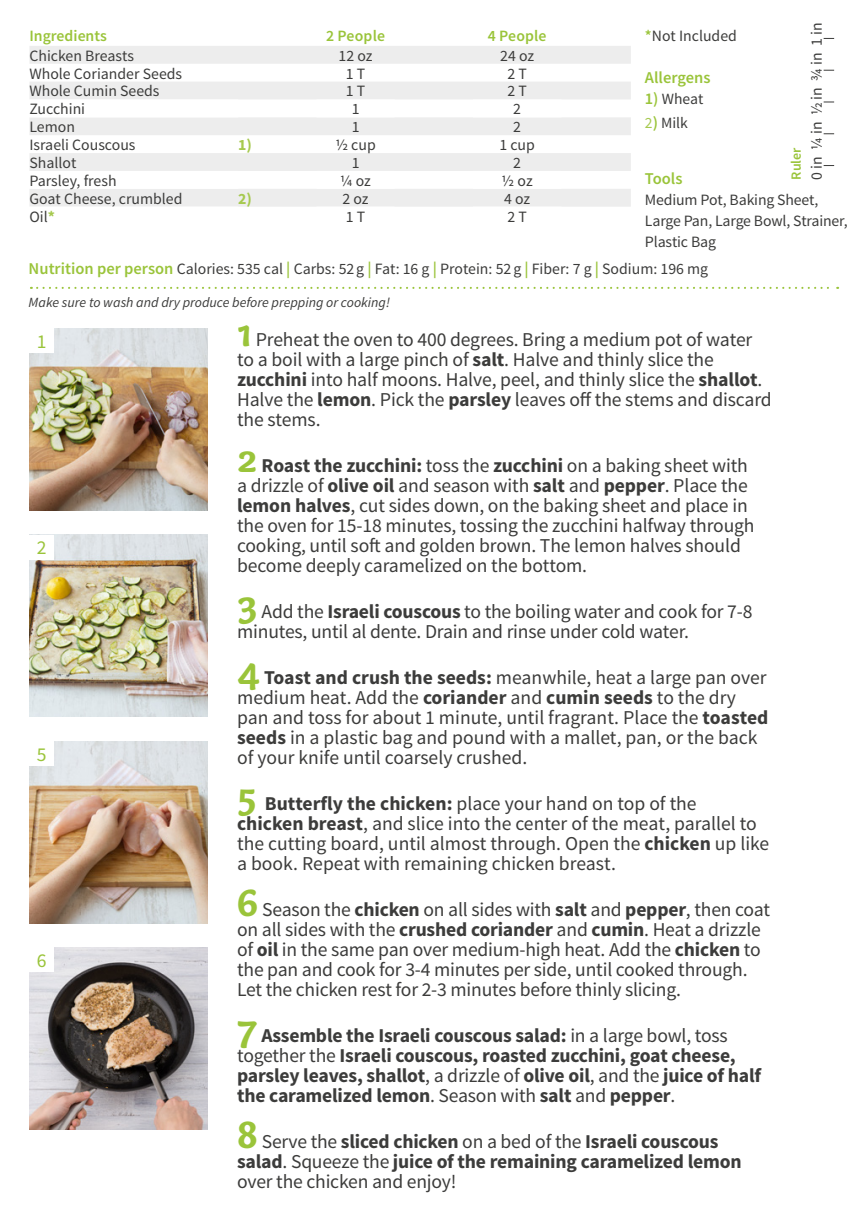
<style>
.page{position:relative;width:860px;height:1228px;background:#fff}
.page>*{position:absolute;margin:0;border:0;box-sizing:border-box;transform-origin:0 0}
.FRONT___BACK_Running{font:19.6px/19.9px "Source Sans Pro";letter-spacing:-.005em;color:#3c3c3b}
.FRONT___BACK_Running-2{font:700 19.6px/19.9px "Source Sans Pro";letter-spacing:-.01em;color:#3c3c3b}
.BACK_Numbers_on_Phot{font:19.6px "Source Sans Pro";color:#9ac43a}
.BACK_Text_next_to_ta{font:600 16.45px "Source Sans Pro";color:#9ac43a}
.BACK_Text_next_to_ta-2{font:15.75px/21px "Source Sans Pro";color:#3c3c3b}
.BACK_Table_Content_L{font:15.75px "Source Sans Pro";color:#3c3c3b}
.BACK_Table_Content_C{font:15.75px "Source Sans Pro";letter-spacing:-.005em;color:#3c3c3b}
.BACK_Table_Header_CE{font:600 15.75px "Source Sans Pro";letter-spacing:.01em;color:#9ac43a}
.BACK_Table_Content_L-2{font:600 15.75px "Source Sans Pro";color:#9ac43a}
.BACK_Table_Content_C-2{font:700 15.75px "Source Sans Pro";color:#a6c94f}
.BACK_Text_next_to_ta-3{font:15.58px "Source Sans Pro";color:#3c3c3b}
.BACK_Text_next_to_ta-4{font:italic 14px "Source Sans Pro";color:#3c3c3b}
.t1{font:600 14px "Source Sans Pro";color:#9ac43a}
.s1{font-weight:700;color:#a6c94f}
.s2{font-weight:600;color:#9ac43a}
.s3{font-weight:600;font-size:16.28px;color:#9ac43a}
.s4{color:#a6c94f}
.s5{font-weight:600;font-size:16.45px;color:#9ac43a}
.s6{font-family:"Capucine Basic";font-weight:700;font-size:41.12px;color:#9ac43a}
.s7{font-weight:700}
.s8{font-family:"Capucine Basic";font-size:41.12px;color:#9ac43a}
.s9{font-weight:400}
</style>
<div class="page">
<img style="left:29px;top:947px;width:179px;height:182px">
<img style="left:29px;top:741px;width:179px;height:182px">
<img style="left:29px;top:328px;width:179px;height:182px">
<img style="left:29px;top:534px;width:179px;height:182px">
<svg style="left:30px;top:46px;width:600px;height:161px;fill:#ededed"></svg>
<svg style="left:30px;top:99px;width:531px;height:108px"></svg>
<div style="left:29px;top:328px;width:25px;height:25px;background:#fff"></div>
<div style="left:29px;top:534px;width:25px;height:25px;background:#fff"></div>
<div style="left:29px;top:741px;width:25px;height:24px;background:#fff"></div>
<div style="left:29px;top:947px;width:25px;height:24px;background:#fff"></div>
<svg style="left:31px;top:287px;width:807px;height:2px"></svg>
<p class="BACK_Table_Content_L-2" style="left:29px;top:25px;width:79px">Ingredients</p>
<p class="BACK_Table_Header_CE" style="left:326px;top:25px;width:60px">2 People</p>
<p class="BACK_Table_Header_CE" style="left:487px;top:25px;width:60px">4 People</p>
<p class="BACK_Table_Content_L" style="left:29px;top:46px;width:106px">Chicken Breasts</p>
<p class="BACK_Table_Content_C" style="left:338px;top:46px;width:35px">12 oz</p>
<p class="BACK_Table_Content_C" style="left:500px;top:46px;width:35px">24 oz</p>
<p class="BACK_Table_Content_L" style="left:29px;top:64px;width:154px">Whole Coriander Seeds</p>
<p class="BACK_Table_Content_C" style="left:346px;top:64px;width:21px">1 T</p>
<p class="BACK_Table_Content_C" style="left:507px;top:64px;width:21px">2 T</p>
<p class="BACK_Table_Content_L" style="left:29px;top:81px;width:131px">Whole Cumin Seeds</p>
<p class="BACK_Table_Content_C" style="left:346px;top:81px;width:21px">1 T</p>
<p class="BACK_Table_Content_C" style="left:507px;top:81px;width:21px">2 T</p>
<p class="BACK_Table_Content_L" style="left:29px;top:99px;width:57px">Zucchini</p>
<p class="BACK_Table_Content_C" style="left:351px;top:99px;width:9px">1</p>
<p class="BACK_Table_Content_C" style="left:513px;top:99px;width:9px">2</p>
<p class="BACK_Table_Content_L" style="left:29px;top:117px;width:47px">Lemon</p>
<p class="BACK_Table_Content_C" style="left:351px;top:117px;width:9px">1</p>
<p class="BACK_Table_Content_C" style="left:513px;top:117px;width:9px">2</p>
<p class="BACK_Table_Content_L" style="left:29px;top:135px;width:108px">Israeli Couscous</p>
<p class="BACK_Table_Content_C-2" style="left:238px;top:135px;width:15px">1)</p>
<p class="BACK_Table_Content_C" style="left:335px;top:135px;width:42px">½ cup</p>
<p class="BACK_Table_Content_C" style="left:499px;top:135px;width:37px">1 cup</p>
<p class="BACK_Table_Content_L" style="left:29px;top:153px;width:48px">Shallot</p>
<p class="BACK_Table_Content_C" style="left:351px;top:153px;width:9px">1</p>
<p class="BACK_Table_Content_C" style="left:513px;top:153px;width:9px">2</p>
<p class="BACK_Table_Content_L" style="left:29px;top:171px;width:89px">Parsley, fresh</p>
<p class="BACK_Table_Content_C" style="left:340px;top:171px;width:32px">¼ oz</p>
<p class="BACK_Table_Content_C" style="left:501px;top:171px;width:33px">½ oz</p>
<p class="BACK_Table_Content_L" style="left:29px;top:189px;width:154px">Goat Cheese, crumbled</p>
<p class="BACK_Table_Content_C-2" style="left:238px;top:188px;width:15px">2)</p>
<p class="BACK_Table_Content_C" style="left:342px;top:189px;width:28px">2 oz</p>
<p class="BACK_Table_Content_C" style="left:504px;top:189px;width:28px">4 oz</p>
<p class="BACK_Table_Content_L" style="left:29px;top:206px;width:27px">Oil<span class="s1">*</span></p>
<p class="BACK_Table_Content_C" style="left:346px;top:206px;width:21px">1 T</p>
<p class="BACK_Table_Content_C" style="left:507px;top:206px;width:21px">2 T</p>
<p class="BACK_Text_next_to_ta-2" style="left:806px;top:180px;width:159px;rotate:-90deg">0 in ¼ in ½ in ¾ in 1 in</p>
<p class="BACK_Text_next_to_ta-2" style="left:644px;top:25px;width:93px"><span class="s2">*</span>Not Included</p>
<p class="BACK_Text_next_to_ta" style="left:644px;top:67px;width:67px">Allergens</p>
<p class="BACK_Text_next_to_ta-3" style="left:644px;top:89px;width:60px"><span class="s3">1)</span> Wheat</p>
<p class="BACK_Text_next_to_ta-3" style="left:644px;top:113px;width:45px"><span class="s4">2</span><span class="s3">)</span> Milk</p>
<p class="t1" style="left:786px;top:180px;width:34px;rotate:-90deg">Ruler</p>
<p class="BACK_Text_next_to_ta" style="left:644px;top:168px;width:39px">Tools</p>
<p class="BACK_Text_next_to_ta-2" style="left:644px;top:190px;width:204px">Medium Pot, Baking Sheet,<br>Large Pan, Large Bowl, Strainer,<br>Plastic Bag</p>
<p class="BACK_Text_next_to_ta-2" style="left:29px;top:258px;width:681px"><span class="s5">Nutrition per person</span> Calories: 535 cal <span class="s5">|</span> Carbs: 52g <span class="s5">|</span> Fat: 16 g <span class="s5">|</span> Protein: 52g <span class="s5">|</span> Fiber: 7 g <span class="s5">|</span> Sodium: 196 mg</p>
<p class="BACK_Text_next_to_ta-4" style="left:29px;top:293px;width:363px">Make sure to wash and dry produce before prepping or cooking!</p>
<p class="BACK_Numbers_on_Phot" style="left:37px;top:329px;width:11px">1</p>
<p class="BACK_Numbers_on_Phot" style="left:37px;top:535px;width:11px">2</p>
<p class="BACK_Numbers_on_Phot" style="left:37px;top:742px;width:11px">5</p>
<p class="BACK_Numbers_on_Phot" style="left:37px;top:948px;width:11px">6</p>
<p class="FRONT___BACK_Running" style="left:237px;top:330px;width:536px"><span class="s6">1</span> Preheat the oven to 400 degrees. Bring a medium pot of water to a boil with a large pinch of <span class="s7">salt</span>. Halve and thinly slice the <span class="s7">zucchini</span> into half moons. Halve, peel, and thinly slice the <span class="s7">shallot</span>.<br>Halve the <span class="s7">lemon</span>. Pick the <span class="s7">parsley</span> leaves off the stems and discard the stems.</p>
<p class="FRONT___BACK_Running" style="left:237px;top:455px;width:519px"><span class="s6">2</span> <span class="s7">Roast the zucchini:</span> toss the <span class="s7">zucchini</span> on a baking sheet with a drizzle of <span class="s7">olive oil</span> and season with <span class="s7">salt</span> and <span class="s7">pepper</span>. Place the <span class="s7">lemon halves</span>, cut sides down, on the baking sheet and place in the oven for 15-18 minutes, tossing the zucchini halfway through cooking, until soft and golden brown. The lemon halves should become deeply caramelized on the bottom.</p>
<p class="FRONT___BACK_Running" style="left:237px;top:601px;width:516px"><span class="s6">3</span> Add the <span class="s7">Israeli couscous</span> to the boiling water and cook for 7-8 minutes, until al dente. Drain and rinse under cold water.</p>
<p class="FRONT___BACK_Running" style="left:237px;top:667px;width:532px"><span class="s6">4</span> <span class="s7">Toast and crush the seeds:</span> meanwhile, heat a large pan over medium heat. Add the <span class="s7">coriander</span> and <span class="s7">cumin seeds</span> to the dry pan and toss for about 1 minute, until fragrant. Place the <span class="s7">toasted seeds</span> in a plastic bag and pound with a mallet, pan, or the back of your knife until coarsely crushed.</p>
<p class="FRONT___BACK_Running" style="left:237px;top:793px;width:533px"><span class="s6">5</span> <span class="s7">Butterfly the chicken:</span> place your hand on top of the<br><span class="s7">chicken breast</span>, and slice into the center of the meat, parallel to the cutting board, until almost through. Open the <span class="s7">chicken</span> up like a book. Repeat with remaining chicken breast.</p>
<p class="FRONT___BACK_Running" style="left:237px;top:899px;width:534px"><span class="s6">6</span> Season the <span class="s7">chicken</span> on all sides with <span class="s7">salt</span> and <span class="s7">pepper</span>, then coat on all sides with the <span class="s7">crushed coriander</span> and <span class="s7">cumin</span>. Heat a drizzle of <span class="s7">oil</span> in the same pan over medium-high heat. Add the <span class="s7">chicken</span> to the pan and cook for 3-4 minutes per side, until cooked through.<br>Let the chicken rest for 2-3 minutes before thinly slicing.</p>
<p class="FRONT___BACK_Running-2" style="left:237px;top:1025px;width:525px"><span class="s8">7</span> Assemble the Israeli couscous salad: <span class="s9">in a large bowl, toss together the</span> Israeli couscous, roasted zucchini, goat cheese, parsley leaves, shallot<span class="s9">, a drizzle of</span> olive oil<span class="s9">, and the</span> juice of half the caramelized lemon<span class="s9">. Season with</span> salt <span class="s9">and</span> pepper<span class="s9">.</span></p>
<p class="FRONT___BACK_Running-2" style="left:237px;top:1131px;width:506px"><span class="s8">8</span> <span class="s9">Serve the</span> sliced chicken <span class="s9">on a bed of the</span> Israeli couscous salad<span class="s9">. Squeeze the</span> juice of the remaining caramelized lemon <span class="s9">over the chicken and enjoy!</span></p>
</div>
